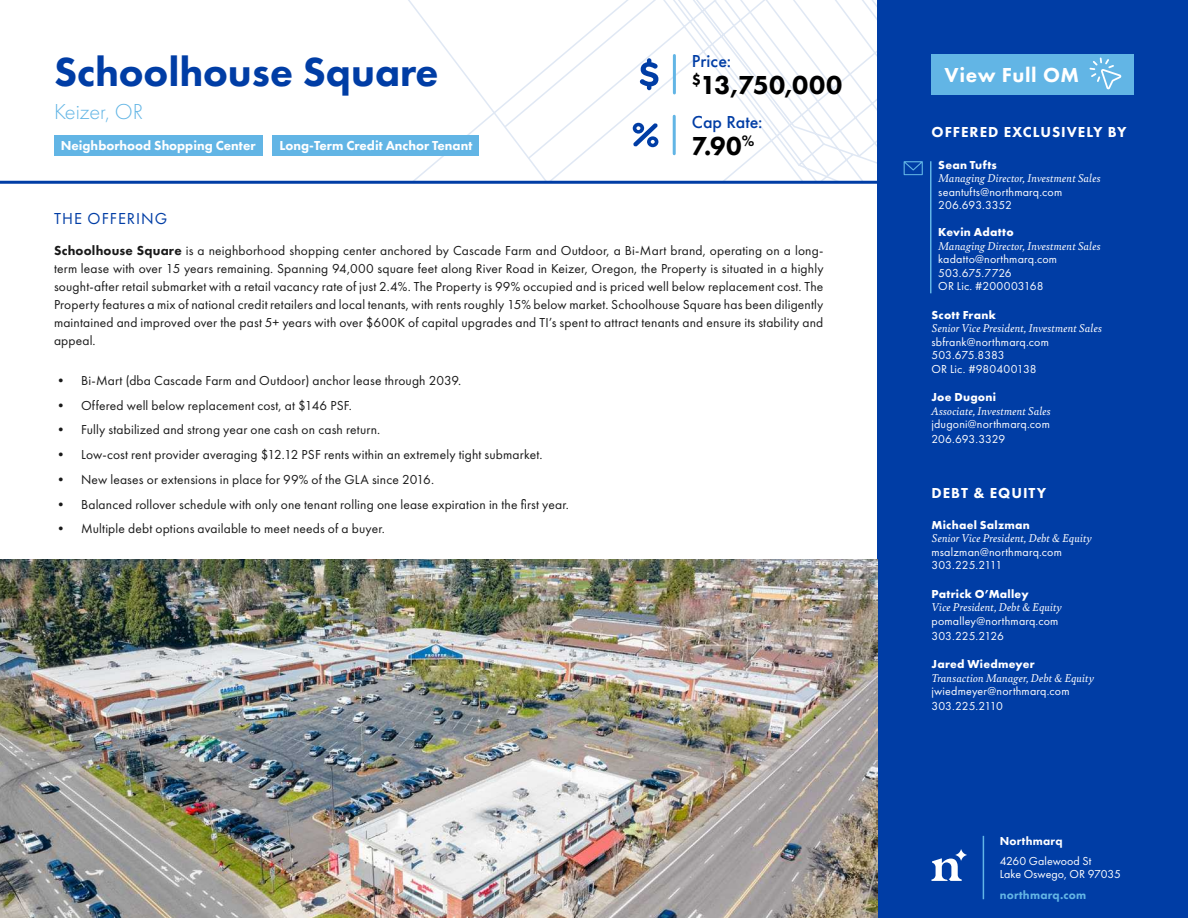
<style>
.page{position:relative;width:1188px;height:918px;background:#fff}
.page>*{position:absolute;margin:0;border:0;box-sizing:border-box;transform-origin:0 0}
.t1{font:800 42px "Futura PT";color:#003da5}
.t2{font:800 27px "Futura PT";letter-spacing:.005em;color:#000}
.t3{font:800 27px "Futura PT";letter-spacing:.005em;color:#000;scale:.96 1}
.t4{font:300 22.5px "Futura PT";letter-spacing:-.005em;color:#62b5e5}
.t5{font:800 21px "Futura PT";letter-spacing:.03em;color:#fff}
.t6{font:500 18px "Futura PT";color:#003da5}
.t7{font:16.5px "Futura PT";letter-spacing:.06em;color:#003da5}
.t8{font:800 15px "Futura PT";letter-spacing:.065em;color:#fff}
.t9{font:13.5px/18px "Futura PT";letter-spacing:.01em;color:#191919;text-align:justify}
.t10{font:800 13.5px "Futura PT";color:#fff}
.t11{font:12px/13.5px "Futura PT";letter-spacing:.015em;color:#fff}
.t12{font:italic 12px "Bely";letter-spacing:.015em;color:#fff}
.t13{font:700 12px "Futura PT";letter-spacing:.02em;color:#fff}
.t14{font:800 12px "Futura PT";letter-spacing:.02em;color:#62b5e5}
.t15{font:800 12px "Futura PT";letter-spacing:.02em;color:#fff}
.s1{font-weight:800}
</style>
<div class="page">
<svg style="left:229px;top:0;width:649px;height:181px"></svg>
<div style="left:878px;top:0;width:310px;height:918px;background:#003da5"></div>
<hr style="left:0;top:181px;width:896px;height:3px;background:#003da5">
<img style="left:0;top:560px;width:878px;height:358px">
<svg style="left:640px;top:58px;width:18px;height:32px"></svg>
<hr style="left:673px;top:56px;width:3px;height:37px;background:#62b5e5">
<svg style="left:633px;top:123px;width:25px;height:24px"></svg>
<hr style="left:673px;top:116px;width:3px;height:38px;background:#62b5e5">
<svg style="left:904px;top:161px;width:19px;height:14px"></svg>
<hr style="left:930px;top:161px;width:2px;height:132px;background:#62b5e5">
<div style="left:54px;top:135px;width:208px;height:20px;background:#62b5e5"></div>
<div style="left:273px;top:135px;width:206px;height:20px;background:#62b5e5"></div>
<hr style="left:983px;top:836px;width:1px;height:63px;background:#62b5e5">
<svg style="left:932px;top:858px;width:30px;height:23px"></svg>
<svg style="left:956px;top:849px;width:11px;height:12px"></svg>
<div style="left:932px;top:54px;width:202px;height:40px;background:#62b5e5"></div>
<svg style="left:1089px;top:57px;width:32px;height:32px"></svg>
<h1 class="t1" style="left:54px;top:46px;width:386px">Schoolhouse Square</h1>
<h3 class="t4" style="left:54px;top:99px;width:91px">Keizer, OR</h3>
<p class="t10" style="left:61px;top:137px;width:196px">Neighborhood Shopping Center</p>
<p class="t10" style="left:280px;top:137px;width:194px">Long-Term Credit Anchor Tenant</p>
<p class="t7" style="left:54px;top:209px;width:115px">THE OFFERING</p>
<h3 class="t6" style="left:692px;top:50px;width:41px">Price:</h3>
<h2 class="t2" style="left:692px;top:68px;width:152px"><sup>$</sup>13,750,000</h2>
<h3 class="t6" style="left:692px;top:111px;width:72px">Cap Rate:</h3>
<h2 class="t3" style="left:692px;top:129px;width:67px">7.90<sup>%</sup></h2>
<p class="t9" style="left:54px;top:242px;width:771px"><span class="s1">Schoolhouse Square</span> is a neighborhood shopping center anchored by Cascade Farm and Outdoor, a Bi-Mart brand, operating on a long&shy;term lease with over 15 years remaining. Spanning 94,000 square feet along River Road in Keizer, Oregon, the Property is situated in a highly sought-after retail submarket with a retail vacancy rate of just 2.4%. The Property is 99% occupied and is priced well below replacement cost. The Property features a mix of national credit retailers and local tenants, with rents roughly 15% below market. Schoolhouse Square has been diligently maintained and improved over the past 5+ years with over $600K of capital upgrades and TI’s spent to attract tenants and ensure its stability and appeal.</p>
<p class="t9" style="left:54px;top:371px;width:409px">• Bi-Mart (dba Cascade Farm and Outdoor) anchor lease through 2039.</p>
<p class="t9" style="left:54px;top:396px;width:299px">• Offered well below replacement cost, at $146 PSF.</p>
<p class="t9" style="left:54px;top:421px;width:328px">• Fully stabilized and strong year one cash on cash return.</p>
<p class="t9" style="left:54px;top:446px;width:490px">• Low-cost rent provider averaging $12.12 PSF rents within an extremely tight submarket.</p>
<p class="t9" style="left:54px;top:470px;width:382px">• New leases or extensions in place for 99% of the GLA since 2016.</p>
<p class="t9" style="left:54px;top:495px;width:517px">• Balanced rollover schedule with only one tenant rolling one lease expiration in the first year.</p>
<p class="t9" style="left:54px;top:520px;width:333px">• Multiple debt options available to meet needs of a buyer.</p>
<h3 class="t5" style="left:945px;top:62px;width:136px">View Full OM</h3>
<p class="t8" style="left:932px;top:123px;width:197px">OFFERED EXCLUSIVELY BY</p>
<p class="t13" style="left:938px;top:157px;width:60px">Sean Tufts</p>
<p class="t12" style="left:938px;top:169px;width:164px">Managing Director, Investment Sales</p>
<p class="t11" style="left:938px;top:185px;width:126px">seantufts@northmarq.com<br>206.693.3352</p>
<p class="t13" style="left:938px;top:224px;width:77px">Kevin Adatto</p>
<p class="t12" style="left:938px;top:237px;width:164px">Managing Director, Investment Sales</p>
<p class="t11" style="left:938px;top:252px;width:120px">kadatto@northmarq.com<br>503.675.7726<br>OR Lic. #200003168</p>
<p class="t13" style="left:932px;top:307px;width:66px">Scott Frank</p>
<p class="t12" style="left:932px;top:319px;width:172px">Senior Vice President, Investment Sales</p>
<p class="t11" style="left:932px;top:335px;width:119px">sbfrank@northmarq.com<br>503.675.8383<br>OR Lic. #980400138</p>
<p class="t13" style="left:932px;top:389px;width:66px">Joe Dugoni</p>
<p class="t12" style="left:932px;top:402px;width:121px">Associate, Investment Sales</p>
<p class="t11" style="left:932px;top:416px;width:120px;line-height:15px">jdugoni@northmarq.com<br>206.693.3329</p>
<p class="t8" style="left:932px;top:484px;width:116px">DEBT &amp; EQUITY</p>
<p class="t13" style="left:932px;top:517px;width:100px">Michael Salzman</p>
<p class="t12" style="left:932px;top:530px;width:162px">Senior Vice President, Debt &amp; Equity</p>
<p class="t11" style="left:932px;top:545px;width:132px">msalzman@northmarq.com<br>303.225.2111</p>
<p class="t13" style="left:932px;top:586px;width:99px">Patrick O’Malley</p>
<p class="t12" style="left:932px;top:599px;width:132px">Vice President, Debt &amp; Equity</p>
<p class="t11" style="left:932px;top:613px;width:129px;line-height:15px">pomalley@northmarq.com<br>303.225.2126</p>
<p class="t13" style="left:932px;top:656px;width:105px">Jared Wiedmeyer</p>
<p class="t12" style="left:932px;top:669px;width:164px">Transaction Manager, Debt &amp; Equity</p>
<p class="t11" style="left:932px;top:684px;width:140px;line-height:15px">jwiedmeyer@northmarq.com<br>303.225.2110</p>
<p class="t15" style="left:1000px;top:833px;width:64px">Northmarq</p>
<p class="t11" style="left:1000px;top:854px;width:123px">4260 Galewood St<br>Lake Oswego, OR 97035</p>
<p class="t14" style="left:1000px;top:887px;width:88px">northmarq.com</p>
</div>
